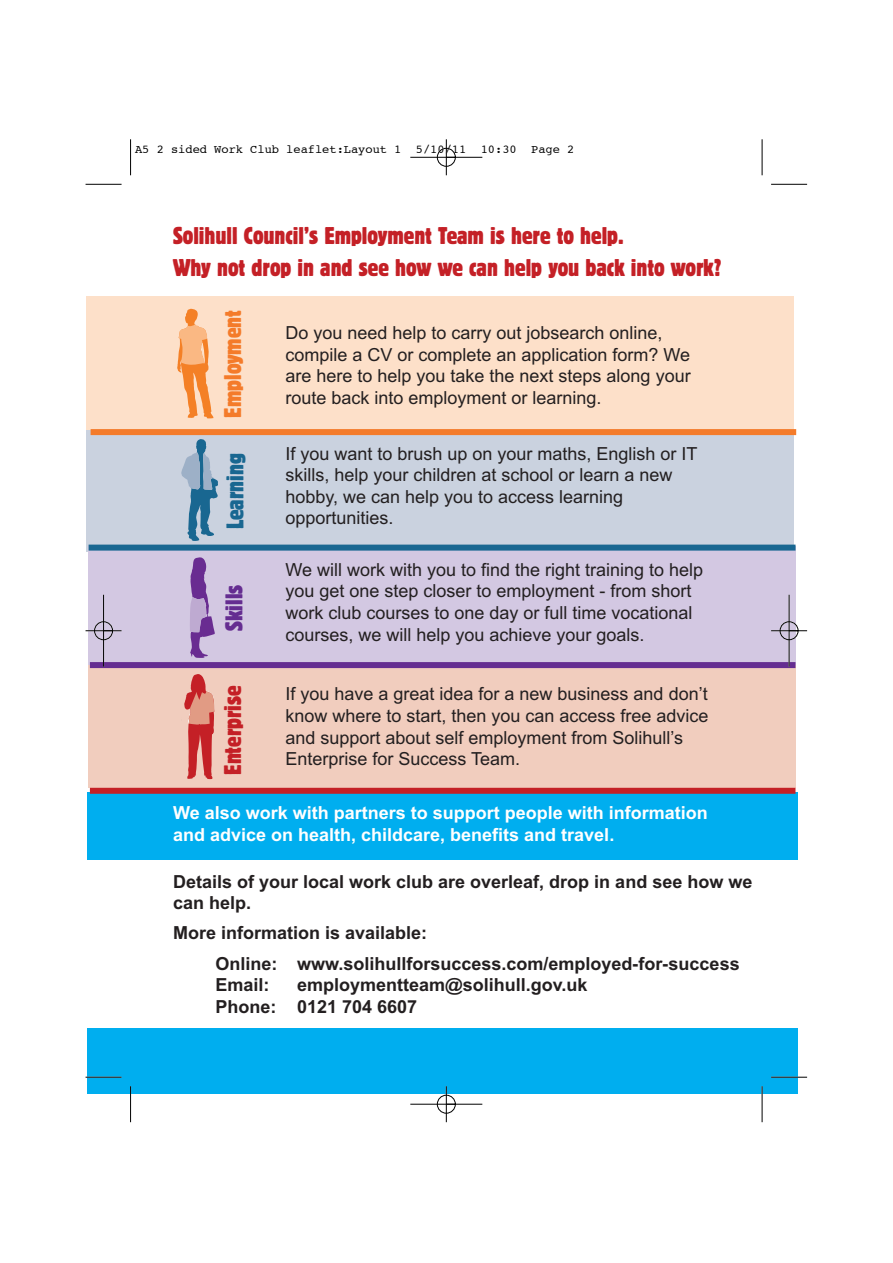
<style>
.page{position:relative;width:893px;height:1263px;background:#fff}
.page>*{position:absolute;margin:0;border:0;box-sizing:border-box;transform-origin:0 0}
.t1{font:condensed 25.5px/32px "Block T";color:#c42026}
.t2{font:condensed 25.5px "Block T";color:#f47b2a}
.t3{font:condensed 25.5px "Block T";color:#196791}
.t4{font:condensed 25.5px "Block T";color:#652d91}
.t5{font:18px/21.6px "Arial";color:#231f20}
.t6{font:700 18px/21.6px "Arial";color:#231f20}
.t7{font:700 18px/21.6px "Arial";color:#fff}
.t8{font:12px "Courier";color:#000}
</style>
<div class="page">
<div style="left:87px;top:792px;width:710px;height:302px;background:#00aeef"></div>
<div style="left:86px;top:430px;width:708px;height:122px;background:#cad2df"></div>
<div style="left:88px;top:660px;width:708px;height:128px;background:#f1cdbe"></div>
<div style="left:88px;top:547px;width:708px;height:118px;background:#d3c8e2"></div>
<div style="left:86px;top:297px;width:708px;height:133px;background:#fde0c9"></div>
<svg style="left:177px;top:309px;width:36px;height:110px"></svg>
<svg style="left:181px;top:439px;width:37px;height:102px"></svg>
<svg style="left:190px;top:557px;width:25px;height:101px"></svg>
<svg style="left:184px;top:674px;width:30px;height:105px"></svg>
<div style="left:91px;top:429px;width:705px;height:6px;background:#f47b2a"></div>
<div style="left:89px;top:545px;width:706px;height:6px;background:#196791"></div>
<div style="left:90px;top:662px;width:705px;height:6px;background:#652d91"></div>
<div style="left:90px;top:788px;width:705px;height:6px;background:#c42026"></div>
<div style="left:86px;top:860px;width:713px;height:168px;background:#fff"></div>
<hr style="left:130px;top:139px;width:1px;height:36px;background:#000">
<hr style="left:86px;top:184px;width:36px;height:1px;background:#000">
<hr style="left:762px;top:139px;width:1px;height:36px;background:#000">
<hr style="left:771px;top:184px;width:36px;height:1px;background:#000">
<hr style="left:130px;top:1086px;width:1px;height:36px;background:#000">
<hr style="left:86px;top:1077px;width:36px;height:1px;background:#000">
<hr style="left:762px;top:1086px;width:1px;height:36px;background:#000">
<hr style="left:771px;top:1077px;width:36px;height:1px;background:#000">
<div style="left:437px;top:148px;width:19px;height:19px;border:1px solid #fff;border-radius:50%"></div>
<div style="left:437px;top:1095px;width:19px;height:19px;border:1px solid #fff;border-radius:50%"></div>
<div style="left:94px;top:621px;width:19px;height:19px;border:1px solid #fff;border-radius:50%"></div>
<div style="left:780px;top:621px;width:18px;height:19px;border:1px solid #fff;border-radius:50%"></div>
<hr style="left:410px;top:157px;width:72px;height:1px;background:#000">
<hr style="left:410px;top:1104px;width:72px;height:1px;background:#000">
<hr style="left:103px;top:595px;width:1px;height:72px;background:#000">
<hr style="left:789px;top:595px;width:1px;height:72px;background:#000">
<hr style="left:446px;top:139px;width:1px;height:36px;background:#000">
<hr style="left:446px;top:1086px;width:1px;height:36px;background:#000">
<hr style="left:86px;top:630px;width:36px;height:1px;background:#000">
<hr style="left:771px;top:630px;width:36px;height:1px;background:#000">
<div style="left:437px;top:148px;width:18px;height:18px;border:1px solid #000;border-radius:50%"></div>
<div style="left:437px;top:1095px;width:18px;height:18px;border:1px solid #000;border-radius:50%"></div>
<div style="left:94px;top:622px;width:19px;height:18px;border:1px solid #000;border-radius:50%"></div>
<div style="left:780px;top:622px;width:18px;height:18px;border:1px solid #000;border-radius:50%"></div>
<p class="t8" style="left:135px;top:144px;width:441px">A5 2 sided Work Club leaflet:Layout 1 5/10/11 10:30 Page 2</p>
<h1 class="t1" style="left:173px;top:220px;width:550px">Solihull Council’s Employment Team is here to help.<br>Why not drop in and see how we can help you back into work?</h1>
<h1 class="t2" style="left:224px;top:418px;width:109px;rotate:-90deg">Employment</h1>
<h1 class="t3" style="left:227px;top:529px;width:77px;rotate:-90deg">Learning</h1>
<p class="t5" style="left:285px;top:324px;width:407px">Do you need help to carry out jobsearch online, compile a CV or complete an application form? We are here to help you take the next steps along your route back into employment or learning.</p>
<p class="t5" style="left:285px;top:444px;width:414px">If you want to brush up on your maths, English or IT skills, help your children at school or learn a new hobby, we can help you to access learning opportunities.</p>
<p class="t5" style="left:285px;top:560px;width:419px">We will work with you to find the right training to help you get one step closer to employment - from short work club courses to one day or full time vocational courses, we will help you achieve your goals.</p>
<h1 class="t4" style="left:225px;top:631px;width:48px;rotate:-90deg">Skills</h1>
<h1 class="t1" style="left:218px;top:775px;width:91px;rotate:-90deg">Enterprise</h1>
<p class="t7" style="left:173px;top:804px;width:536px">We also work with partners to support people with information and advice on health, childcare, benefits and travel.</p>
<p class="t6" style="left:173px;top:872px;width:581px">Details of your local work club are overleaf, drop in and see how we can help.</p>
<p class="t6" style="left:216px;top:920px;width:525px;line-height:30.2px;text-indent:-43px">More information is available:<br>Online: www.solihullforsuccess.com/employed-for-success</p>
<p class="t6" style="left:216px;top:976px;width:56px">Email:</p>
<p class="t5" style="left:285px;top:685px;width:425px">If you have a great idea for a new business and don’t know where to start, then you can access free advice and support about self employment from Solihull’s Enterprise for Success Team.</p>
<p class="t6" style="left:216px;top:976px;width:373px;text-indent:81px">employmentteam@solihull.gov.uk<br>Phone: 0121 704 6607</p>
</div>
